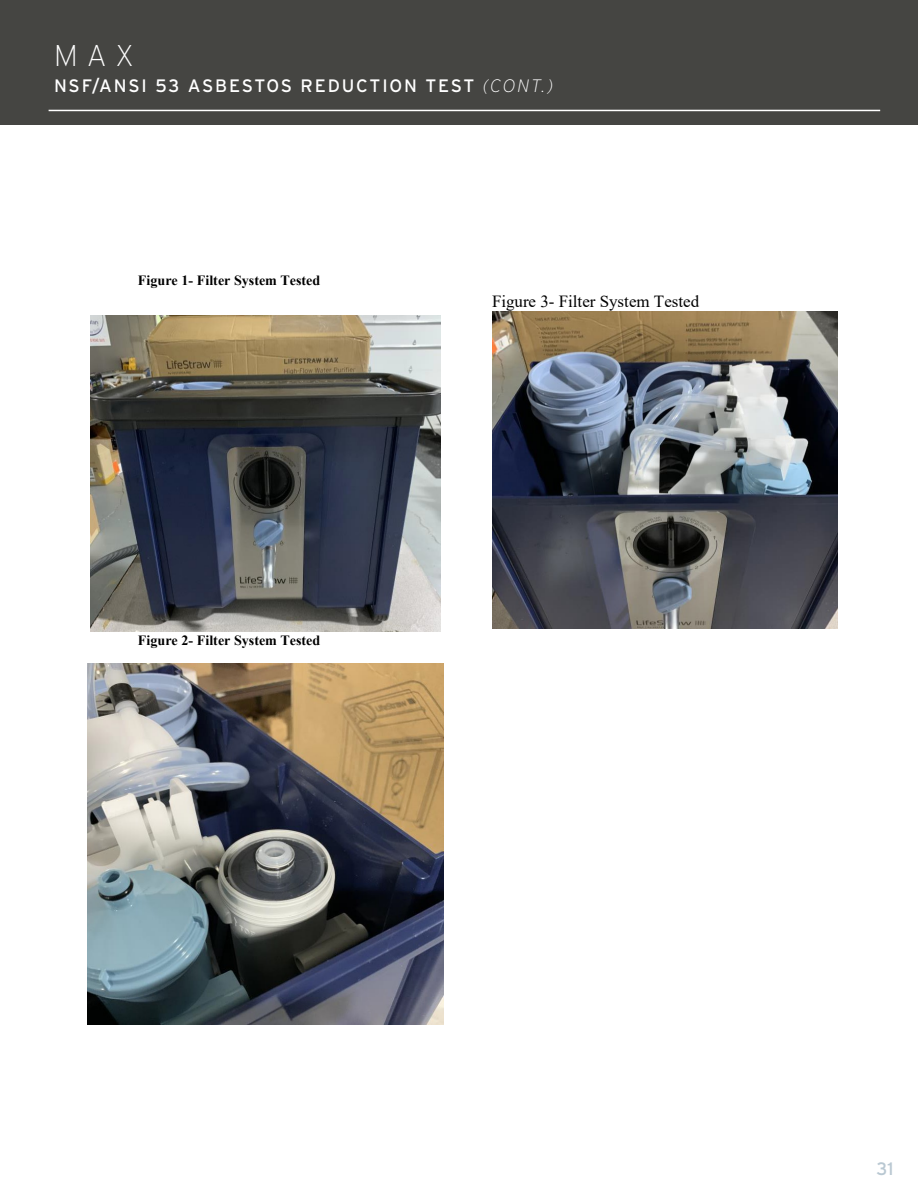
<style>
.page{position:relative;width:918px;height:1188px;background:#fff}
.page>*{position:absolute;margin:0;border:0;box-sizing:border-box;transform-origin:0 0}
.t1{font:200 30px "Interstate";color:#fff}
.t2{font:18px "Interstate";letter-spacing:.1em;color:#fff}
.t3{font:18px "Interstate";color:#b9c8d2}
.t4{font:16.95px "Times New Roman";color:#000}
.t5{font:700 14.1px "Times New Roman";color:#000}
.s1{font-weight:200;font-style:italic}
</style>
<div class="page">
<img style="left:91px;top:315px;width:350px;height:317px">
<img style="left:87px;top:663px;width:357px;height:362px">
<img style="left:492px;top:311px;width:346px;height:317px">
<div style="left:0;top:0;width:918px;height:125px;background:#454542"></div>
<hr style="left:49px;top:110px;width:831px;height:1px;background:#fff">
<h1 class="t1" style="left:54px;top:40px;width:82px">MAX</h1>
<p class="t2" style="left:54px;top:76px;width:501px">NSF/ANSI 53 ASBESTOS REDUCTION TEST <span class="s1">(CONT.)</span></p>
<p class="t5" style="left:138px;top:270px;width:184px">Figure 1- Filter System Tested</p>
<p class="t5" style="left:138px;top:630px;width:184px">Figure 2- Filter System Tested</p>
<p class="t4" style="left:492px;top:290px;width:209px">Figure 3- Filter System Tested</p>
<p class="t3" style="left:877px;top:1159px;width:18px">31</p>
</div>
